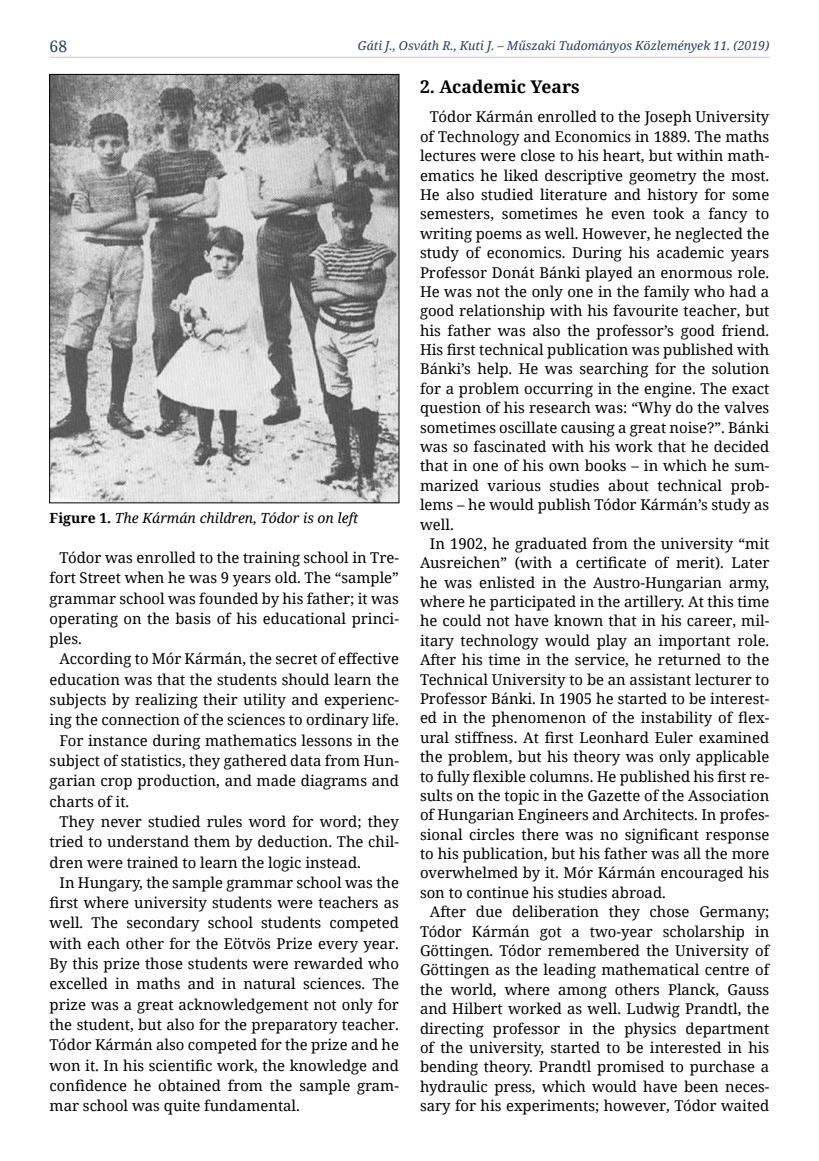
<style>
.page{position:relative;width:819px;height:1161px;background:#fff}
.page>*{position:absolute;margin:0;border:0;box-sizing:border-box;transform-origin:0 0}
.t1{font:700 17.5px "Noto Serif";color:#000}
.t2{font:15.75px "Noto Serif";color:#244061}
.t3{font:14.88px/19.4px "Noto Serif";color:#000;text-align:justify}
.t4{font:italic 14px "Noto Serif";color:#000}
.t5{font:italic 12.25px "Noto Serif";color:#244061}
.s1{font-weight:700;font-style:normal}
</style>
<div class="page">
<hr style="left:50px;top:57px;width:719px;height:1px;background:#c6c6c6">
<img style="left:51px;top:76px;width:346px;height:425px">
<div style="left:49px;top:74px;width:350px;height:429px;border:1px solid #000"></div>
<p class="t2" style="left:50px;top:35px;width:19px">68</p>
<p class="t5" style="left:358px;top:37px;width:413px">Gáti J., Osváth R., Kuti J. – Műszaki Tudományos Közlemények 11. (2019)</p>
<p class="t4" style="left:50px;top:508px;width:310px"><span class="s1">Figure 1.</span> The Kármán children, Tódor is on left</p>
<p class="t3" style="left:50px;top:547px;width:351px;line-height:20.3px;text-indent:10px">Tódor was enrolled to the training school in Tre&shy;fort Street when he was 9 years old. The “sample” grammar school was founded by his father; it was operating on the basis of his educational princi&shy;ples.</p>
<p class="t3" style="left:60px;top:649px;width:341px">According to Mór Kármán, the secret of effective</p>
<p class="t3" style="left:50px;top:669px;width:351px">education was that the students should learn the</p>
<p class="t3" style="left:50px;top:689px;width:351px">subjects by realizing their utility and experienc-</p>
<p class="t3" style="left:50px;top:710px;width:351px">ing the connection of the sciences to ordinary life.</p>
<p class="t3" style="left:60px;top:730px;width:341px">For instance during mathematics lessons in the</p>
<p class="t3" style="left:50px;top:750px;width:351px">subject of statistics, they gathered data from Hun-</p>
<p class="t3" style="left:50px;top:771px;width:351px">garian crop production, and made diagrams and</p>
<p class="t3" style="left:50px;top:791px;width:81px">charts of it.</p>
<p class="t3" style="left:60px;top:811px;width:341px">They never studied rules word for word; they</p>
<p class="t3" style="left:50px;top:831px;width:351px">tried to understand them by deduction. The chil-</p>
<p class="t3" style="left:50px;top:852px;width:313px">dren were trained to learn the logic instead.</p>
<p class="t3" style="left:60px;top:872px;width:341px">In Hungary, the sample grammar school was the</p>
<p class="t3" style="left:50px;top:892px;width:351px">first where university students were teachers as</p>
<p class="t3" style="left:50px;top:913px;width:351px">well. The secondary school students competed</p>
<p class="t3" style="left:50px;top:933px;width:351px">with each other for the Eötvös Prize every year.</p>
<p class="t3" style="left:50px;top:953px;width:351px">By this prize those students were rewarded who</p>
<p class="t3" style="left:50px;top:974px;width:351px">excelled in maths and in natural sciences. The</p>
<p class="t3" style="left:50px;top:994px;width:351px">prize was a great acknowledgement not only for</p>
<p class="t3" style="left:50px;top:1014px;width:351px">the student, but also for the preparatory teacher.</p>
<p class="t3" style="left:50px;top:1034px;width:351px">Tódor Kármán also competed for the prize and he</p>
<p class="t3" style="left:50px;top:1055px;width:351px">won it. In his scientific work, the knowledge and</p>
<p class="t3" style="left:50px;top:1075px;width:351px">confidence he obtained from the sample gram-</p>
<p class="t3" style="left:50px;top:1095px;width:252px">mar school was quite fundamental.</p>
<p class="t1" style="left:420px;top:74px;width:161px">2. Academic Years</p>
<p class="t3" style="left:420px;top:107px;width:351px;text-indent:10px">Tódor Kármán enrolled to the Joseph University of Technology and Economics in 1889. The maths lectures were close to his heart, but within math&shy;ematics he liked descriptive geometry the most.<br>He also studied literature and history for some semesters, sometimes he even took a fancy to writing poems as well. However, he neglected the study of economics. During his academic years Professor Donát Bánki played an enormous role.<br>He was not the only one in the family who had a good relationship with his favourite teacher, but his father was also the professor’s good friend.<br>His first technical publication was published with Bánki’s help. He was searching for the solution for a problem occurring in the engine. The exact question of his research was: “Why do the valves sometimes oscillate causing a great noise?”. Bánki was so fascinated with his work that he decided that in one of his own books – in which he sum&shy;marized various studies about technical prob&shy;lems – he would publish Tódor Kármán’s study as well.</p>
<p class="t3" style="left:420px;top:533px;width:351px;text-indent:10px">In 1902, he graduated from the university “mit Ausreichen” (with a certificate of merit). Later he was enlisted in the Austro-Hungarian army, where he participated in the artillery. At this time he could not have known that in his career, mil&shy;itary technology would play an important role.<br>After his time in the service, he returned to the Technical University to be an assistant lecturer to Professor Bánki. In 1905 he started to be interest&shy;ed in the phenomenon of the instability of flex&shy;ural stiffness. At first Leonhard Euler examined the problem, but his theory was only applicable to fully flexible columns. He published his first re&shy;sults on the topic in the Gazette of the Association of Hungarian Engineers and Architects. In profes&shy;sional circles there was no significant response to his publication, but his father was all the more overwhelmed by it. Mór Kármán encouraged his son to continue his studies abroad.</p>
<p class="t3" style="left:420px;top:901px;width:351px;text-indent:10px">After due deliberation they chose Germany; Tódor Kármán got a two-year scholarship in Göttingen. Tódor remembered the University of Göttingen as the leading mathematical centre of the world, where among others Planck, Gauss and Hilbert worked as well. Ludwig Prandtl, the directing professor in the physics department of the university, started to be interested in his bending theory. Prandtl promised to purchase a hydraulic press, which would have been neces&shy;sary for his experiments; however, Tódor waited</p>
</div>
